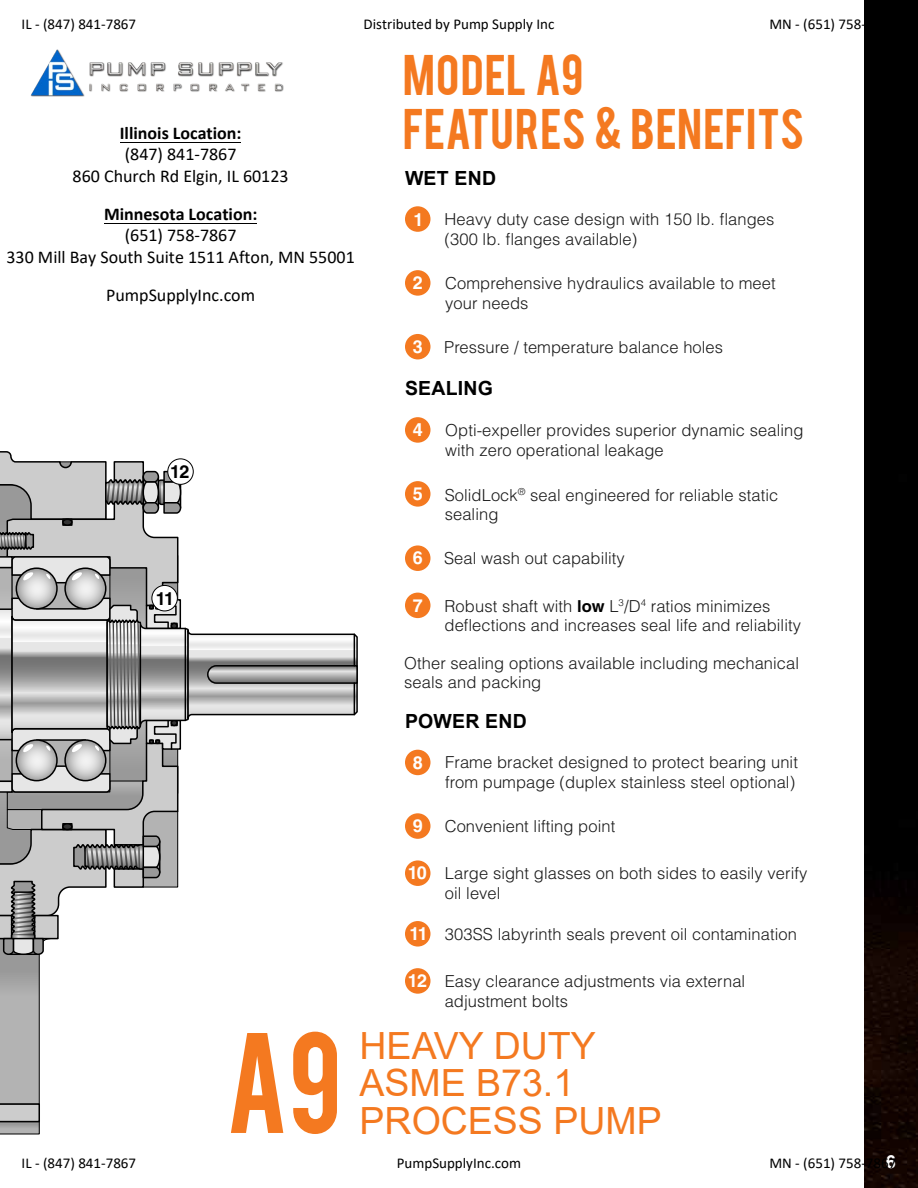
<style>
.page{position:relative;width:918px;height:1188px;background:#fff}
.page>*{position:absolute;margin:0;border:0;box-sizing:border-box;transform-origin:0 0}
.t1{font:112.35px "Bebas";color:#f47920;scale:.96 1}
.t2{font:45px/54px "Bebas";color:#f47920}
.t3{font:37.5px/37.5px "Arial";color:#f47920}
.t4{font:700 19.5px "Arial";letter-spacing:.01em;color:#000}
.t5{font:18px/21.6px "Calibri";color:#000;text-align:center}
.t6{font:700 18px "Calibri";color:#000}
.t7{font:700 18px "Helvetica LT Std";color:#fff}
.t8{font:700 18px "Helvetica LT Std";color:#000}
.t9{font:700 18px "Arial";color:#fff}
.t10{font:300 16.5px/19.8px "Helvetica LT Std";letter-spacing:.005em;color:#1a1a1a}
.t11{font:15px "Calibri";color:#000}
.s1{font-weight:700;font-size:18px;color:#fff}
.s2{font-weight:700;color:#000}
</style>
<div class="page">
<svg style="left:0;top:451px;width:358px;height:683px"></svg>
<div style="left:405px;top:334px;width:25px;height:25px;background:#f47920;border-radius:50%"></div>
<div style="left:405px;top:813px;width:25px;height:26px;background:#f47920;border-radius:50%"></div>
<div style="left:405px;top:860px;width:25px;height:26px;background:#f47920;border-radius:50%"></div>
<div style="left:405px;top:545px;width:25px;height:26px;background:#f47920;border-radius:50%"></div>
<div style="left:405px;top:417px;width:25px;height:26px;background:#f47920;border-radius:50%"></div>
<div style="left:405px;top:481px;width:25px;height:26px;background:#f47920;border-radius:50%"></div>
<div style="left:405px;top:206px;width:25px;height:26px;background:#f47920;border-radius:50%"></div>
<div style="left:405px;top:270px;width:25px;height:26px;background:#f47920;border-radius:50%"></div>
<div style="left:405px;top:593px;width:25px;height:25px;background:#f47920;border-radius:50%"></div>
<div style="left:405px;top:750px;width:25px;height:25px;background:#f47920;border-radius:50%"></div>
<div style="left:405px;top:921px;width:25px;height:26px;background:#f47920;border-radius:50%"></div>
<div style="left:405px;top:968px;width:25px;height:26px;background:#f47920;border-radius:50%"></div>
<div style="left:152px;top:585px;width:25px;height:26px;background:#fff;border-radius:50%"></div>
<div style="left:152px;top:585px;width:26px;height:26px;border:1px solid #000;border-radius:50%"></div>
<div style="left:168px;top:459px;width:25px;height:25px;background:#fff;border-radius:50%"></div>
<div style="left:167px;top:458px;width:27px;height:27px;border:1px solid #000;border-radius:50%"></div>
<img style="left:864px;top:0;width:54px;height:1188px">
<img style="left:31px;top:49px;width:252px;height:47px">
<hr style="left:105px;top:223px;width:152px;height:1px;background:#000">
<hr style="left:120px;top:142px;width:121px;height:1px;background:#000">
<p class="t11" style="left:22px;top:13px;width:116px">IL - (847) 841-7867</p>
<p class="t11" style="left:364px;top:13px;width:192px">Distributed by Pump Supply Inc</p>
<p class="t11" style="left:769px;top:13px;width:128px">MN - (651) 758-7867</p>
<p class="t6" style="left:120px;top:120px;width:123px">Illinois Location:</p>
<p class="t5" style="left:73px;top:143px;width:217px">(847) 841-7867<br>860 Church Rd Elgin, IL 60123</p>
<p class="t6" style="left:104px;top:201px;width:155px">Minnesota Location:</p>
<p class="t5" style="left:7px;top:224px;width:350px">(651) 758-7867<br>330 Mill Bay South Suite 1511 Afton, MN 55001</p>
<p class="t5" style="left:106px;top:283px;width:151px">PumpSupplyInc.com</p>
<p class="t8" style="left:170px;top:461px;width:21px">12</p>
<p class="t8" style="left:156px;top:587px;width:20px">11</p>
<h2 class="t2" style="left:403px;top:45px;width:403px">MODEL A9<br>FEATURES &amp; BENEFITS</h2>
<p class="t4" style="left:405px;top:164px;width:93px">WET END</p>
<p class="t7" style="left:413px;top:208px;width:12px">1</p>
<p class="t7" style="left:413px;top:272px;width:12px">2</p>
<p class="t10" style="left:445px;top:209px;width:331px">Heavy duty case design with 150 lb. flanges (300 lb. flanges available)</p>
<p class="t10" style="left:445px;top:273px;width:332px">Comprehensive hydraulics available to meet your needs</p>
<p class="t10" style="left:413px;top:337px;width:312px"><span class="s1">3</span> Pressure / temperature balance holes</p>
<p class="t4" style="left:405px;top:375px;width:89px">SEALING</p>
<p class="t10" style="left:445px;top:420px;width:360px;text-indent:-32px"><span class="s1">4</span> Opti-expeller provides superior dynamic sealing with zero operational leakage</p>
<p class="t10" style="left:445px;top:485px;width:335px">SolidLock<sup>®</sup> seal engineered for reliable static sealing</p>
<p class="t7" style="left:413px;top:483px;width:12px">5</p>
<p class="t10" style="left:413px;top:549px;width:214px"><span class="s1">6</span> Seal wash out capability</p>
<p class="t10" style="left:445px;top:596px;width:358px;text-indent:-32px"><span class="s1">7</span> Robust shaft with <span class="s2">low</span> L<sup>3</sup>/D<sup>4</sup> ratios minimizes deflections and increases seal life and reliability</p>
<p class="t10" style="left:404px;top:653px;width:396px">Other sealing options available including mechanical seals and packing</p>
<p class="t4" style="left:405px;top:707px;width:123px">POWER END</p>
<p class="t7" style="left:413px;top:751px;width:12px">8</p>
<p class="t10" style="left:445px;top:752px;width:354px">Frame bracket designed to protect bearing unit from pumpage (duplex stainless steel optional)</p>
<p class="t10" style="left:413px;top:816px;width:204px"><span class="s1">9</span> Convenient lifting point</p>
<p class="t10" style="left:445px;top:863px;width:364px;text-indent:-37px"><span class="s1">10</span> Large sight glasses on both sides to easily verify oil level</p>
<p class="t10" style="left:410px;top:924px;width:389px"><span class="s1">11</span> 303SS labyrinth seals prevent oil contamination</p>
<p class="t10" style="left:445px;top:971px;width:302px;text-indent:-37px"><span class="s1">12</span> Easy clearance adjustments via external adjustment bolts</p>
<h1 class="t1" style="left:226px;top:1001px;width:122px">A9</h1>
<h3 class="t3" style="left:360px;top:1026px;width:238px">HEAVY DUTY<br>ASME B73.1</h3>
<h3 class="t3" style="left:360px;top:1101px;width:304px">PROCESS PUMP</h3>
<p class="t9" style="left:886px;top:1149px;width:12px">6</p>
<p class="t11" style="left:22px;top:1153px;width:116px">IL - (847) 841-7867</p>
<p class="t11" style="left:397px;top:1153px;width:126px">PumpSupplyInc.com</p>
<p class="t11" style="left:769px;top:1153px;width:128px">MN - (651) 758-7867</p>
</div>
